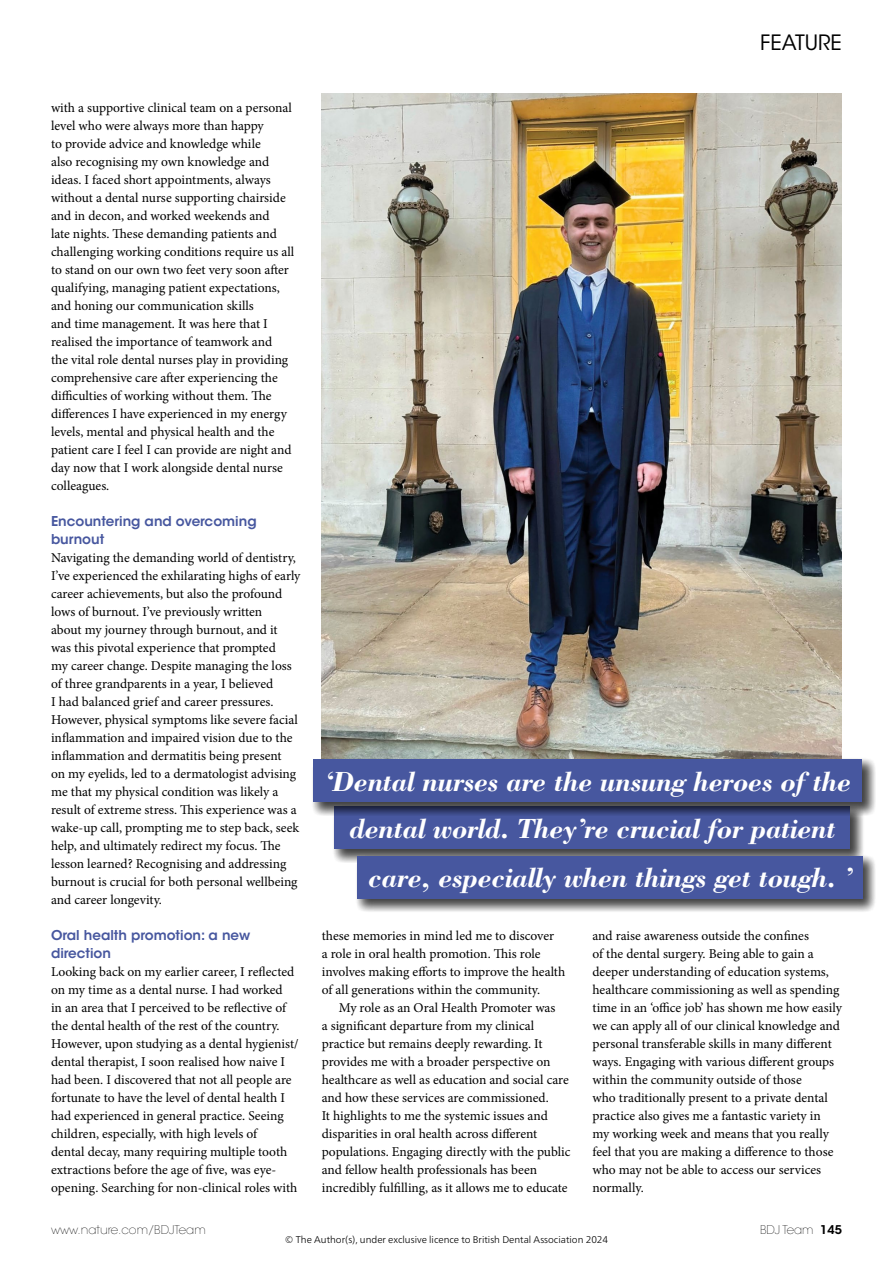
<style>
.page{position:relative;width:893px;height:1263px;background:#fff}
.page>*{position:absolute;margin:0;border:0;box-sizing:border-box;transform-origin:0 0}
.Eyecatcher_white{font:italic 700 28.5px "Bodoni Std";letter-spacing:-.02em;color:#fff}
.t1{font:21px "ITC Avant Garde Std";color:#000}
.Para_body_1st{font:13.5px/18px "Minion Pro";color:#000}
.Para_body{font:13.5px/18px "Minion Pro";color:#000}
.SectionHeading_1_x{font:600 13.5px/18px "ITC Avant Garde Std";color:#47579f}
.t2{font:200 12px "ITC Avant Garde Std";color:#000}
.t3{font:300 9.75px "Frutiger Neue LT Pro";color:#000}
.s1{font-weight:600}
</style>
<div class="page">
<img style="left:322px;top:94px;width:520px;height:663px">
<div style="left:332px;top:804px;width:533px;height:59px;background:#000;opacity:.75"></div>
<div style="left:334px;top:807px;width:516px;height:42px;background:#47579f"></div>
<div style="left:311px;top:757px;width:565px;height:59px;background:#000;opacity:.75"></div>
<div style="left:314px;top:760px;width:548px;height:42px;background:#47579f"></div>
<div style="left:355px;top:854px;width:522px;height:59px;background:#000;opacity:.75"></div>
<div style="left:357px;top:856px;width:505px;height:43px;background:#47579f"></div>
<p class="Para_body_1st" style="left:51px;top:98px;width:245px">with a supportive clinical team on a personal level who were always more than happy<br>to provide advice and knowledge while<br>also recognising my own knowledge and ideas. I faced short appointments, always without a dental nurse supporting chairside and in decon, and worked weekends and<br>late nights. These demanding patients and challenging working conditions require us all to stand on our own two feet very soon after qualifying, managing patient expectations, and honing our communication skills<br>and time management. It was here that I realised the importance of teamwork and<br>the vital role dental nurses play in providing comprehensive care after experiencing the difficulties of working without them. The differences I have experienced in my energy levels, mental and physical health and the patient care I feel I can provide are night and day now that I work alongside dental nurse colleagues.</p>
<p class="SectionHeading_1_x" style="left:51px;top:512px;width:207px">Encountering and overcoming burnout</p>
<p class="Para_body_1st" style="left:51px;top:548px;width:251px">Navigating the demanding world of dentistry, I’ve experienced the exhilarating highs of early career achievements, but also the profound lows of burnout. I’ve previously written<br>about my journey through burnout, and it was this pivotal experience that prompted<br>my career change. Despite managing the loss of three grandparents in a year, I believed<br>I had balanced grief and career pressures.<br>However, physical symptoms like severe facial inflammation and impaired vision due to the inflammation and dermatitis being present<br>on my eyelids, led to a dermatologist advising me that my physical condition was likely a result of extreme stress. This experience was a wake-up call, prompting me to step back, seek help, and ultimately redirect my focus. The lesson learned? Recognising and addressing burnout is crucial for both personal wellbeing and career longevity.</p>
<p class="SectionHeading_1_x" style="left:51px;top:926px;width:201px">Oral health promotion: a new direction</p>
<p class="Para_body_1st" style="left:51px;top:962px;width:249px">Looking back on my earlier career, I reflected on my time as a dental nurse. I had worked<br>in an area that I perceived to be reflective of the dental health of the rest of the country.<br>However, upon studying as a dental hygienist/ dental therapist, I soon realised how naive I had been. I discovered that not all people are fortunate to have the level of dental health I had experienced in general practice. Seeing children, especially, with high levels of<br>dental decay, many requiring multiple tooth extractions before the age of five, was eye&shy;opening. Searching for non-clinical roles with</p>
<h2 class="t1" style="left:760px;top:30px;width:83px">FEATURE</h2>
<p class="Eyecatcher_white" style="left:325px;top:764px;width:528px">‘Dental nurses are the unsung heroes of the</p>
<p class="Eyecatcher_white" style="left:349px;top:811px;width:488px">dental world. They’re crucial for patient</p>
<p class="Eyecatcher_white" style="left:368px;top:860px;width:485px">care, especially when things get tough. ’</p>
<p class="Para_body_1st" style="left:322px;top:926px;width:245px">these memories in mind led me to discover<br>a role in oral health promotion. This role involves making efforts to improve the health of all generations within the community.</p>
<p class="Para_body" style="left:322px;top:998px;width:250px;text-indent:17px">My role as an Oral Health Promoter was<br>a significant departure from my clinical practice but remains deeply rewarding. It provides me with a broader perspective on healthcare as well as education and social care and how these services are commissioned.<br>It highlights to me the systemic issues and disparities in oral health across different populations. Engaging directly with the public and fellow health professionals has been incredibly fulfilling, as it allows me to educate</p>
<p class="Para_body" style="left:592px;top:926px;width:251px">and raise awareness outside the confines<br>of the dental surgery. Being able to gain a deeper understanding of education systems, healthcare commissioning as well as spending time in an ‘office job’ has shown me how easily we can apply all of our clinical knowledge and personal transferable skills in many different ways. Engaging with various different groups within the community outside of those<br>who traditionally present to a private dental practice also gives me a fantastic variety in<br>my working week and means that you really feel that you are making a difference to those who may not be able to access our services normally.</p>
<p class="t2" style="left:51px;top:1222px;width:156px">www.nature.com/BDJTeam</p>
<p class="t2" style="left:760px;top:1222px;width:83px">BDJ Team <span class="s1">145</span></p>
<p class="t3" style="left:285px;top:1234px;width:325px">© The Author(s), under exclusive licence to British Dental Association 2024</p>
</div>
